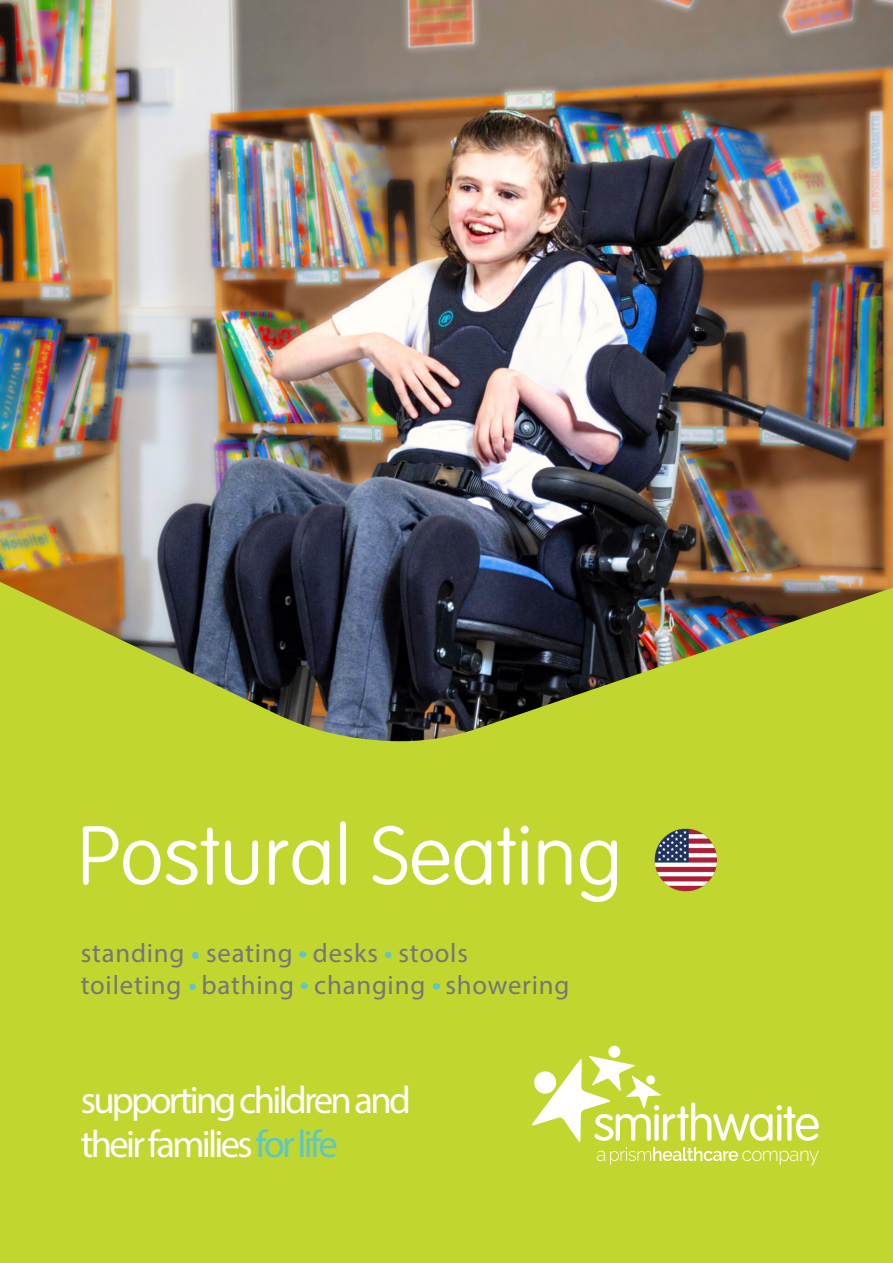
<style>
.page{position:relative;width:893px;height:1263px;background:#fff}
.page>*{position:absolute;margin:0;border:0;box-sizing:border-box;transform-origin:0 0}
.t1{font:100 81.75px "VAG Rounded Std";color:#fff}
.t2{font:38.55px "Myriad Pro";letter-spacing:-.07em;color:#fff}
.t3{font:26.7px/32.1px "Myriad Pro";letter-spacing:.03em;color:#74767b}
.t4{font:300 19.5px "Raleway";letter-spacing:-.025em;color:#fff;scale:.95 1}
.s1{color:#60c6c5}
</style>
<div class="page">
<img style="left:0;top:0;width:893px;height:380px">
<img style="left:0;top:380px;width:893px;height:883px">
<div style="left:192px;top:952px;width:7px;height:7px;background:#60c6c5;border-radius:50%"></div>
<img style="left:632px;top:821px;width:108px;height:77px">
<div style="left:299px;top:951px;width:8px;height:6px;background:#60c6c5;border-radius:50%"></div>
<div style="left:433px;top:983px;width:7px;height:6px;background:#60c6c5;border-radius:50%"></div>
<div style="left:189px;top:983px;width:7px;height:7px;background:#60c6c5;border-radius:50%"></div>
<div style="left:385px;top:951px;width:6px;height:7px;background:#60c6c5;border-radius:50%"></div>
<div style="left:608px;top:1046px;width:12px;height:12px;background:#fff;border-radius:50%"></div>
<svg style="left:532px;top:1055px;width:287px;height:110px"></svg>
<div style="left:300px;top:983px;width:8px;height:6px;background:#60c6c5;border-radius:50%"></div>
<p class="t1" style="left:77px;top:809px;width:546px">Postural Seating</p>
<p class="t3" style="left:81px;top:937px;width:490px">standing seating desks stools toileting bathing changing showering</p>
<p class="t2" style="left:81px;top:1077px;width:332px">supporting children and</p>
<p class="t2" style="left:81px;top:1120px;width:258px">their families <span class="s1">for life</span></p>
<p class="t4" style="left:596px;top:1143px;width:12px">a</p>
<p class="t4" style="left:742px;top:1143px;width:83px">company</p>
</div>
